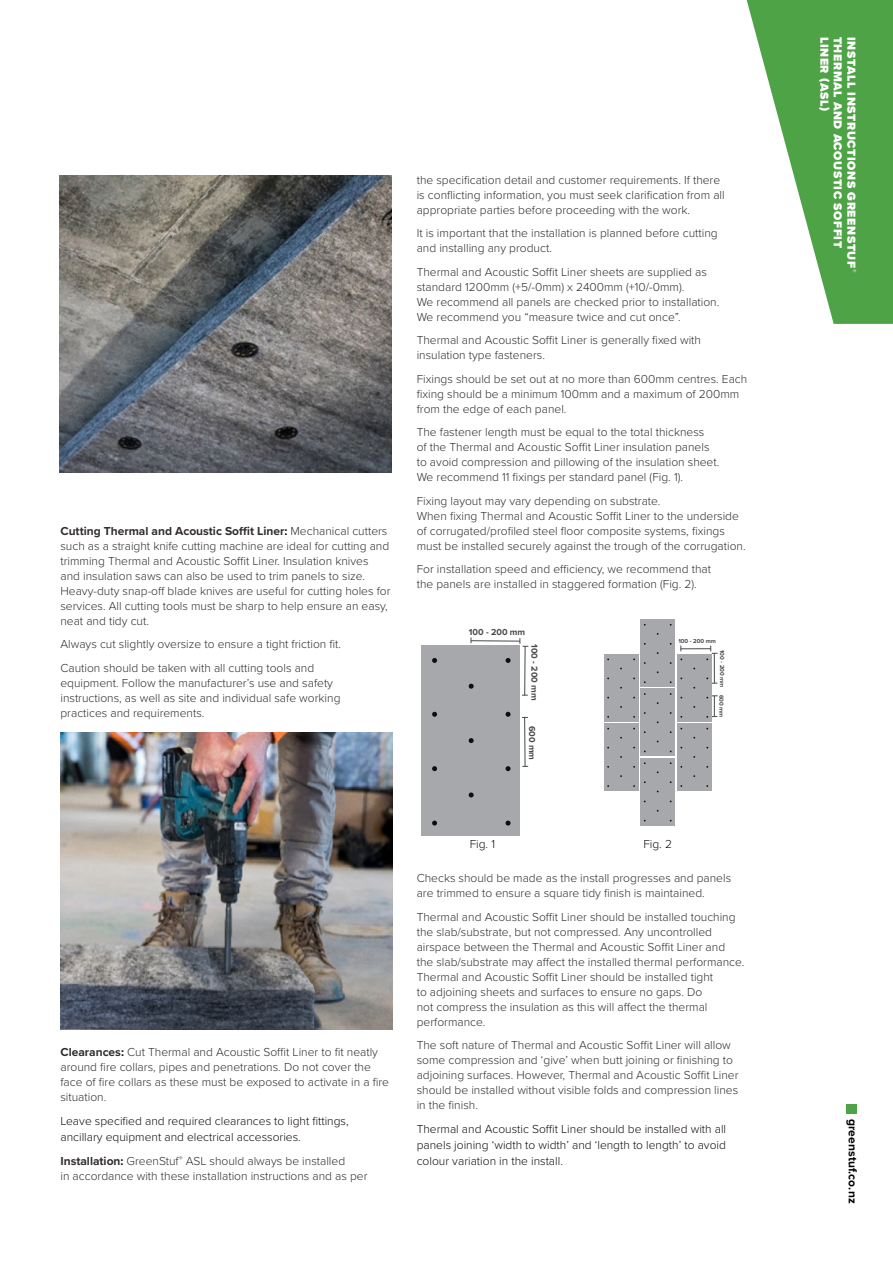
<style>
.page{position:relative;width:893px;height:1263px;background:#fff}
.page>*{position:absolute;margin:0;border:0;box-sizing:border-box;transform-origin:0 0}
.t1{font:300 12px/15px "Proxima Nova";color:#312c2d}
.t2{font:300 12px/15.8px "Proxima Nova";color:#130c0e}
.t3{font:900 12px "Proxima Nova";letter-spacing:.05em;color:#fff}
.t4{font:700 12px "Proxima Nova";letter-spacing:.01em;color:#000}
.t5{font:700 9px "Proxima Nova";color:#48484a}
.t6{font:700 6px "Proxima Nova";color:#48484a}
.s1{font-weight:700}
.s2{font-weight:700;color:#130c0e}
</style>
<div class="page">
<svg style="left:746px;top:0;width:147px;height:324px;fill:#4ea346"></svg>
<div style="left:847px;top:1104px;width:10px;height:9px;background:#4ea346"></div>
<img style="left:60px;top:732px;width:332px;height:297px">
<img style="left:60px;top:176px;width:331px;height:296px">
<hr style="left:471px;top:640px;width:49px;height:1px;background:#48484a">
<hr style="left:524px;top:646px;width:1px;height:49px;background:#48484a">
<svg style="left:519px;top:638px;width:9px;height:9px"></svg>
<hr style="left:714px;top:653px;width:1px;height:30px;background:#48484a">
<hr style="left:524px;top:717px;width:1px;height:49px;background:#48484a">
<hr style="left:681px;top:648px;width:30px;height:1px;background:#48484a">
<div style="left:421px;top:645px;width:99px;height:191px;background:#a6a8ab"></div>
<svg style="left:432px;top:658px;width:5px;height:5px"></svg>
<svg style="left:506px;top:658px;width:5px;height:5px"></svg>
<svg style="left:432px;top:712px;width:5px;height:5px"></svg>
<svg style="left:506px;top:712px;width:5px;height:5px"></svg>
<svg style="left:432px;top:766px;width:5px;height:5px"></svg>
<svg style="left:506px;top:766px;width:5px;height:5px"></svg>
<svg style="left:432px;top:820px;width:5px;height:5px"></svg>
<svg style="left:506px;top:820px;width:5px;height:5px"></svg>
<svg style="left:469px;top:684px;width:5px;height:5px"></svg>
<svg style="left:469px;top:738px;width:5px;height:5px"></svg>
<svg style="left:469px;top:792px;width:5px;height:5px"></svg>
<div style="left:640px;top:619px;width:35px;height:68px;background:#a6a8ab"></div>
<div style="left:640px;top:689px;width:35px;height:67px;background:#a6a8ab"></div>
<div style="left:640px;top:758px;width:35px;height:67px;background:#a6a8ab"></div>
<div style="left:677px;top:654px;width:35px;height:67px;background:#a6a8ab"></div>
<svg style="left:706px;top:646px;width:11px;height:14px"></svg>
<svg style="left:706px;top:677px;width:11px;height:7px"></svg>
<svg style="left:706px;top:695px;width:12px;height:23px"></svg>
<div style="left:604px;top:654px;width:34px;height:67px;background:#a6a8ab"></div>
<div style="left:677px;top:723px;width:35px;height:67px;background:#a6a8ab"></div>
<div style="left:604px;top:723px;width:34px;height:67px;background:#a6a8ab"></div>
<p class="t1" style="left:60px;top:522px;width:332px"><span class="s1">Cutting Thermal and Acoustic Soffit Liner</span><span class="s2">:</span> Mechanical cutters such as a straight knife cutting machine are ideal for cutting and trimming Thermal and Acoustic Soffit Liner. Insulation knives and insulation saws can also be used to trim panels to size.<br>Heavy-duty snap-off blade knives are useful for cutting holes for services. All cutting tools must be sharp to help ensure an easy, neat and tidy cut.</p>
<p class="t1" style="left:60px;top:632px;width:282px;line-height:23.5px">Always cut slightly oversize to ensure a tight friction fit.<br>Caution should be taken with all cutting tools and</p>
<p class="t1" style="left:60px;top:674px;width:282px">equipment. Follow the manufacturer’s use and safety instructions, as well as site and individual safe working practices and requirements.</p>
<p class="t1" style="left:417px;top:172px;width:310px">the specification detail and customer requirements. If there is conflicting information, you must seek clarification from all appropriate parties before proceeding with the work.</p>
<p class="t1" style="left:417px;top:225px;width:303px">It is important that the installation is planned before cutting and installing any product.</p>
<p class="t1" style="left:417px;top:264px;width:304px">Thermal and Acoustic Soffit Liner sheets are supplied as standard 1200mm (+5/-0mm) x 2400mm (+10/-0mm).<br>We recommend all panels are checked prior to installation.<br>We recommend you “measure twice and cut once”.</p>
<p class="t1" style="left:417px;top:332px;width:286px">Thermal and Acoustic Soffit Liner is generally fixed with insulation type fasteners.</p>
<p class="t1" style="left:417px;top:371px;width:332px">Fixings should be set out at no more than 600mm centres. Each fixing should be a minimum 100mm and a maximum of 200mm from the edge of each panel.</p>
<p class="t1" style="left:417px;top:424px;width:304px">The fastener length must be equal to the total thickness<br>of the Thermal and Acoustic Soffit Liner insulation panels to avoid compression and pillowing of the insulation sheet.<br>We recommend 11 fixings per standard panel (Fig. 1).</p>
<p class="t1" style="left:417px;top:493px;width:330px">Fixing layout may vary depending on substrate.<br>When fixing Thermal and Acoustic Soffit Liner to the underside of corrugated/profiled steel floor composite systems, fixings must be installed securely against the trough of the corrugation.</p>
<p class="t1" style="left:417px;top:561px;width:296px">For installation speed and efficiency, we recommend that the panels are installed in staggered formation (Fig. 2).</p>
<p class="t5" style="left:469px;top:625px;width:58px">100 - 200 mm</p>
<p class="t6" style="left:678px;top:636px;width:39px">100 - 200 mm</p>
<p class="t5" style="left:541px;top:644px;width:58px;rotate:90deg">100 - 200 mm</p>
<p class="t6" style="left:727px;top:650px;width:69px;rotate:90deg">100 - 200 mm 600 mm</p>
<p class="t5" style="left:539px;top:726px;width:36px;rotate:90deg">600 mm</p>
<p class="t1" style="left:60px;top:1044px;width:330px"><span class="s1">Clearances</span><span class="s2">:</span> Cut Thermal and Acoustic Soffit Liner to fit neatly around fire collars, pipes and penetrations. Do not cover the face of fire collars as these must be exposed to activate in a fire situation.</p>
<p class="t2" style="left:60px;top:1113px;width:290px">Leave specified and required clearances to light fittings, ancillary equipment and electrical accessories.</p>
<p class="t1" style="left:60px;top:1153px;width:309px"><span class="s1">Installation</span><span class="s2">:</span> GreenStuf<sup>®</sup> ASL should always be installed<br>in accordance with these installation instructions and as per</p>
<p class="t2" style="left:470px;top:835px;width:27px">Fig. 1</p>
<p class="t2" style="left:643px;top:835px;width:30px">Fig. 2</p>
<p class="t1" style="left:417px;top:870px;width:316px">Checks should be made as the install progresses and panels are trimmed to ensure a square tidy finish is maintained.</p>
<p class="t1" style="left:417px;top:908px;width:329px">Thermal and Acoustic Soffit Liner should be installed touching the slab/substrate, but not compressed. Any uncontrolled airspace between the Thermal and Acoustic Soffit Liner and the slab/substrate may affect the installed thermal performance.<br>Thermal and Acoustic Soffit Liner should be installed tight<br>to adjoining sheets and surfaces to ensure no gaps. Do<br>not compress the insulation as this will affect the thermal performance.</p>
<p class="t1" style="left:417px;top:1037px;width:323px">The soft nature of Thermal and Acoustic Soffit Liner will allow some compression and ‘give’ when butt joining or finishing to adjoining surfaces. However, Thermal and Acoustic Soffit Liner should be installed without visible folds and compression lines in the finish.</p>
<p class="t2" style="left:417px;top:1121px;width:311px;text-align:justify">Thermal and Acoustic Soffit Liner should be installed with all panels joining ‘width to width’ and ‘length to length’ to avoid colour variation in the install.</p>
<p class="t3" style="left:833px;top:37px;width:76px;rotate:90deg">LINER (ASL)</p>
<p class="t3" style="left:847px;top:37px;width:213px;rotate:90deg">THERMAL AND ACOUSTIC SOFFIT</p>
<p class="t3" style="left:860px;top:37px;width:237px;rotate:90deg">INSTALL INSTRUCTIONS GREENSTUF<sup>®</sup></p>
<p class="t4" style="left:862px;top:1118px;width:86px;rotate:90deg">greenstuf.co.nz</p>
</div>
